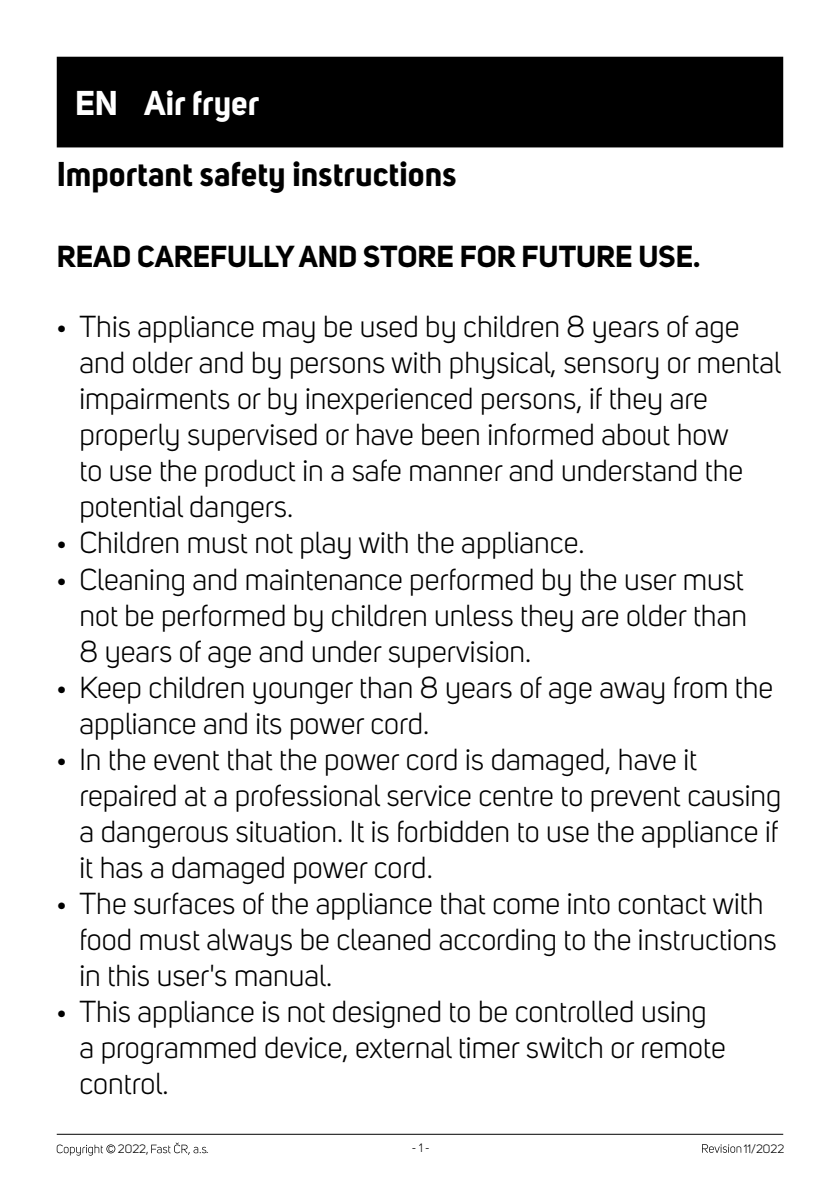
<style>
.page{position:relative;width:840px;height:1191px;background:#fff}
.page>*{position:absolute;margin:0;border:0;box-sizing:border-box;transform-origin:0 0}
.t1{font:700 34px "Uni Sans";color:#000}
.t2{font:700 34px "Uni Sans";color:#fff}
.t3{font:30px/36px "Uni Sans";color:#000}
.t4{font:700 30px "Uni Sans";color:#000}
.t5{font:12px "Uni Sans";color:#000}
.s1{font-size:23px}
</style>
<div class="page">
<hr style="left:57px;top:1133px;width:725px;height:1px;background:#000">
<svg style="left:702px;top:1144px;width:38px;height:8px"></svg>
<svg style="left:57px;top:1144px;width:58px;height:11px"></svg>
<svg style="left:151px;top:1142px;width:55px;height:12px"></svg>
<div style="left:57px;top:57px;width:725px;height:90px;background:#000"></div>
<p class="t2" style="left:75px;top:82px;width:186px">EN Air fryer</p>
<p class="t1" style="left:57px;top:153px;width:401px">Important safety instructions</p>
<p class="t4" style="left:57px;top:238px;width:644px">READ CAREFULLY AND STORE FOR FUTURE USE.</p>
<p class="t3" style="left:79px;top:309px;width:702px;text-indent:-23px"><span class="s1">•</span> This appliance may be used by children 8 years of age and older and by persons with physical, sensory or mental impairments or by inexperienced persons, if they are properly supervised or have been informed about how<br>to use the product in a safe manner and understand the potential dangers.</p>
<p class="t3" style="left:57px;top:525px;width:529px"><span class="s1">•</span> Children must not play with the appliance.</p>
<p class="t3" style="left:79px;top:561px;width:668px;text-align:justify;text-indent:-23px"><span class="s1">•</span> Cleaning and maintenance performed by the user must not be performed by children unless they are older than 8 years of age and under supervision.</p>
<p class="t3" style="left:79px;top:669px;width:695px;text-indent:-23px"><span class="s1">•</span> Keep children younger than 8 years of age away from the appliance and its power cord.</p>
<p class="t3" style="left:79px;top:741px;width:703px;text-indent:-23px"><span class="s1">•</span> In the event that the power cord is damaged, have it repaired at a professional service centre to prevent causing a dangerous situation. It is forbidden to use the appliance if it has a damaged power cord.</p>
<p class="t3" style="left:79px;top:885px;width:698px;text-indent:-23px"><span class="s1">•</span> The surfaces of the appliance that come into contact with food must always be cleaned according to the instructions in this user's manual.</p>
<p class="t3" style="left:79px;top:993px;width:647px;text-indent:-23px"><span class="s1">•</span> This appliance is not designed to be controlled using a programmed device, external timer switch or remote control.</p>
<p class="t5" style="left:118px;top:1142px;width:32px">2022,</p>
<p class="t5" style="left:206px;top:1142px;width:4px">.</p>
<p class="t5" style="left:411px;top:1141px;width:19px">- 1 -</p>
<p class="t5" style="left:743px;top:1141px;width:42px">11/2022</p>
</div>
